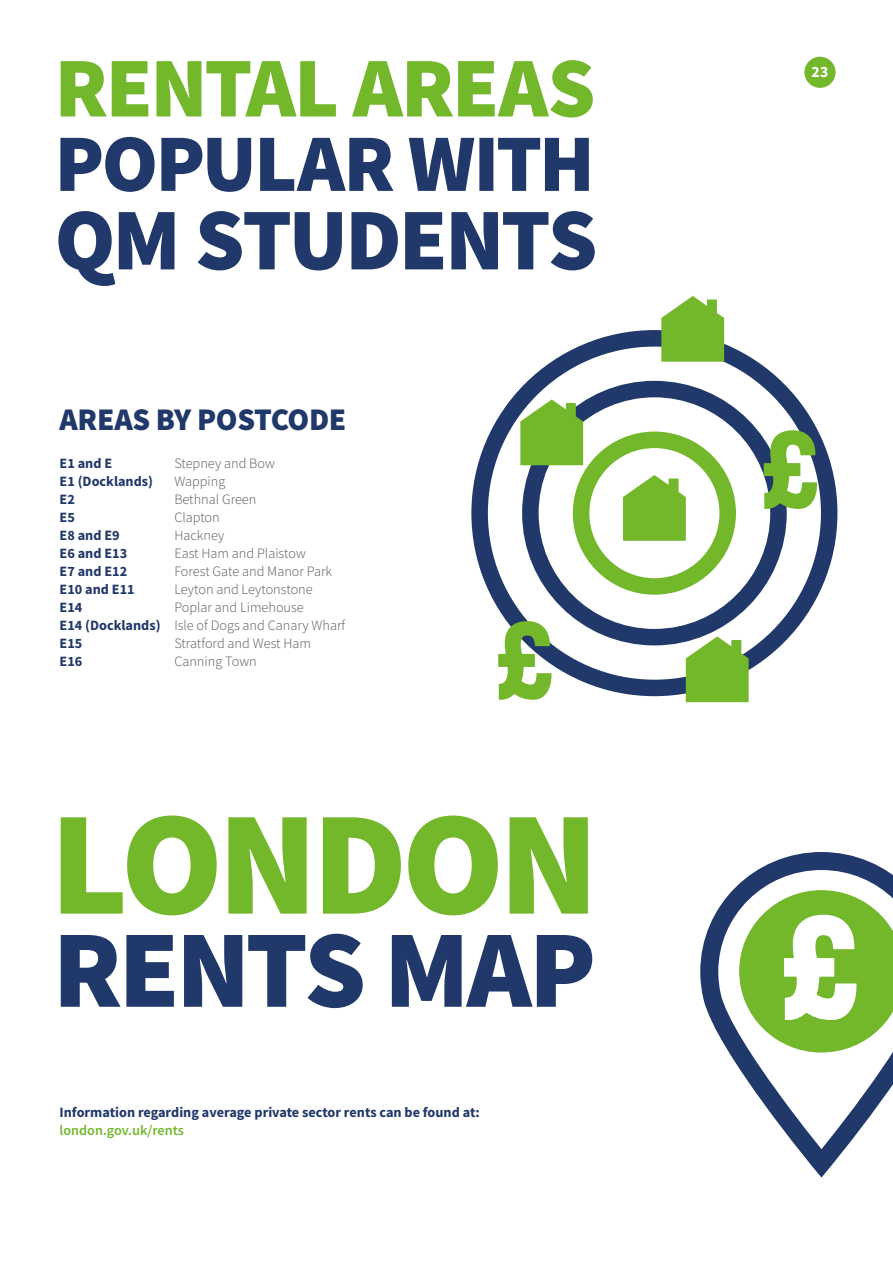
<style>
.page{position:relative;width:893px;height:1263px;background:#fff}
.page>*{position:absolute;margin:0;border:0;box-sizing:border-box;transform-origin:0 0}
.t1{font:900 31.5px "Source Sans Pro";letter-spacing:-.01em;color:#21386a}
.t2{font:700 15.75px "Source Sans Pro";color:#fff}
.t3{font:300 14.25px/18px "Source Sans Pro";color:#575756}
.t4{font:700 14.25px "Source Sans Pro";color:#21386a}
.t5{font:600 14.25px "Source Sans Pro";color:#73b72b}
.s1{font-weight:700;color:#21386a}
</style>
<div class="page">
<div style="left:804px;top:57px;width:31px;height:31px;background:#73b72b;border-radius:50%"></div>
<div style="left:471px;top:330px;width:366px;height:366px;border:16px solid #21386a;border-radius:50%"></div>
<div style="left:522px;top:381px;width:265px;height:264px;border:16px solid #21386a;border-radius:50%"></div>
<div style="left:573px;top:432px;width:163px;height:163px;border:16px solid #73b72b;border-radius:50%"></div>
<svg style="left:623px;top:475px;width:63px;height:66px;background:#87c14a"></svg>
<svg style="left:686px;top:636px;width:63px;height:66px;background:#84be48"></svg>
<svg style="left:520px;top:399px;width:63px;height:66px;background:#7db844"></svg>
<svg style="left:661px;top:296px;width:63px;height:66px;background:#87c14a"></svg>
<svg style="left:762px;top:429px;width:57px;height:82px"></svg>
<svg style="left:498px;top:619px;width:55px;height:81px"></svg>
<svg style="left:700px;top:852px;width:193px;height:326px"></svg>
<svg style="left:739px;top:890px;width:154px;height:162px"></svg>
<svg style="left:58px;top:211px;width:537px;height:75px"></svg>
<svg style="left:60px;top:137px;width:529px;height:55px"></svg>
<svg style="left:61px;top:60px;width:532px;height:58px"></svg>
<svg style="left:61px;top:934px;width:531px;height:74px"></svg>
<svg style="left:61px;top:815px;width:527px;height:100px;fill:#73b72b"></svg>
<h1 class="t1" style="left:60px;top:398px;width:288px">AREAS BY POSTCODE</h1>
<p class="t4" style="left:60px;top:454px;width:54px">E1 and E</p>
<p class="t3" style="left:174px;top:454px;width:102px">Stepney and Bow</p>
<p class="t4" style="left:60px;top:472px;width:95px">E1 (Docklands)</p>
<p class="t3" style="left:174px;top:472px;width:52px">Wapping</p>
<p class="t4" style="left:60px;top:490px;width:17px">E2</p>
<p class="t3" style="left:174px;top:490px;width:84px">Bethnal Green</p>
<p class="t4" style="left:60px;top:508px;width:17px">E5</p>
<p class="t3" style="left:174px;top:508px;width:47px">Clapton</p>
<p class="t4" style="left:60px;top:526px;width:62px">E8 and E9</p>
<p class="t3" style="left:174px;top:526px;width:51px">Hackney</p>
<p class="t4" style="left:60px;top:544px;width:69px">E6 and E13</p>
<p class="t3" style="left:174px;top:544px;width:133px">East Ham and Plaistow</p>
<p class="t4" style="left:60px;top:562px;width:69px">E7 and E12</p>
<p class="t3" style="left:174px;top:562px;width:159px">Forest Gate and Manor Park</p>
<p class="t4" style="left:60px;top:580px;width:77px">E10 and E11</p>
<p class="t3" style="left:174px;top:580px;width:140px">Leyton and Leytonstone</p>
<p class="t4" style="left:60px;top:598px;width:24px">E14</p>
<p class="t3" style="left:60px;top:598px;width:287px;text-indent:115px">Poplar and Limehouse<br><span class="s1">E14 (Docklands)</span> Isle of Dogs and Canary Wharf<br><span class="s1">E15</span></p>
<p class="t3" style="left:174px;top:634px;width:138px">Stratford and West Ham</p>
<p class="t4" style="left:60px;top:652px;width:24px">E16</p>
<p class="t3" style="left:174px;top:652px;width:84px">Canning Town</p>
<p class="t4" style="left:60px;top:1102px;width:422px">Information regarding average private sector rents can be found at:</p>
<p class="t5" style="left:60px;top:1121px;width:126px">london.gov.uk/rents</p>
<p class="t2" style="left:811px;top:61px;width:18px">23</p>
</div>
